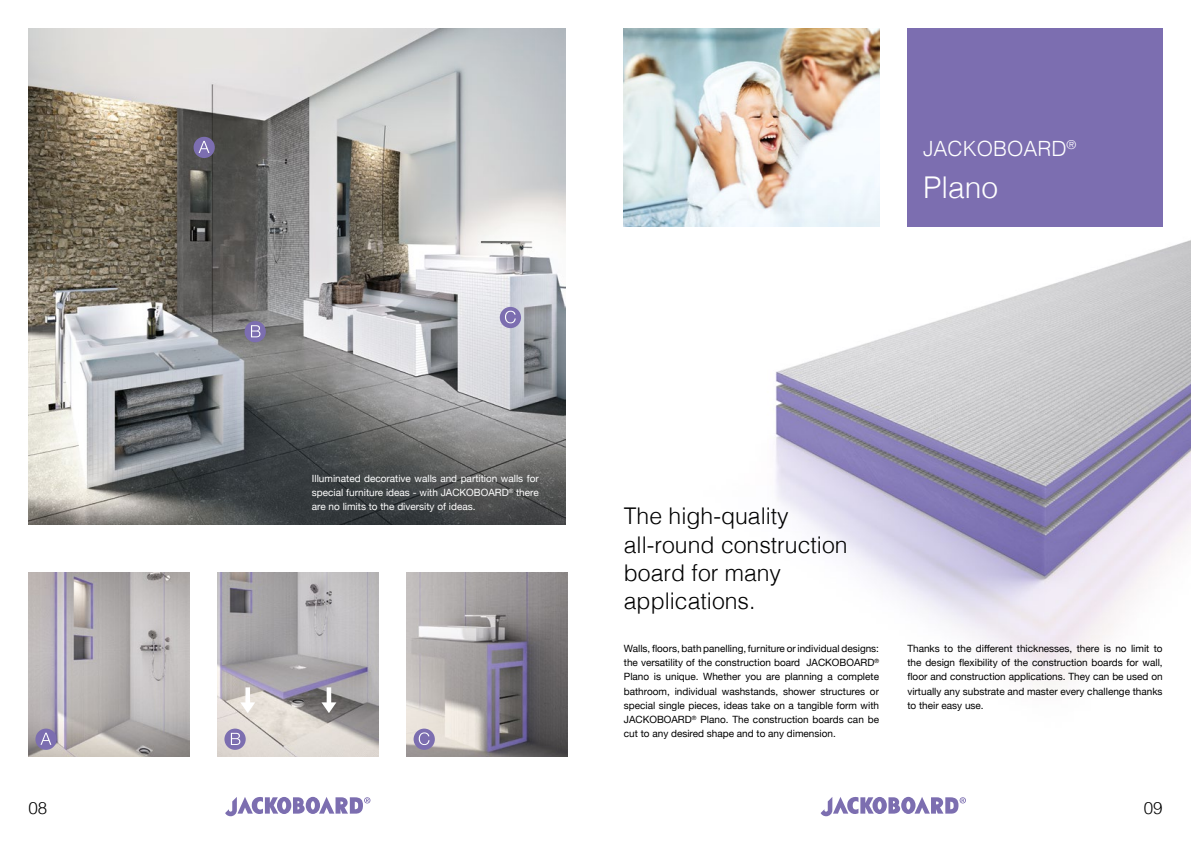
<style>
.page{position:relative;width:1191px;height:842px;background:#fff}
.page>*{position:absolute;margin:0;border:0;box-sizing:border-box;transform-origin:0 0}
.t1{font:300 30px "Helvetica";color:#fff}
.t2{font:300 23px/28.3px "Helvetica";color:#000}
.t3{font:300 21px "Helvetica";color:#fff}
.t4{font:300 17px "Helvetica";color:#000}
.t5{font:10px/14.2px "Helvetica Neue";color:#000;text-align:justify}
.t6{font:10px/14.2px "Helvetica Neue";color:#fff;text-align:justify}
</style>
<div class="page">
<img style="left:623px;top:210px;width:568px;height:475px">
<img style="left:624px;top:28px;width:255px;height:199px">
<div style="left:907px;top:28px;width:255px;height:199px;background:#7c6eb0"></div>
<img style="left:28px;top:28px;width:537px;height:496px">
<img style="left:28px;top:573px;width:161px;height:184px">
<img style="left:217px;top:573px;width:161px;height:184px">
<img style="left:406px;top:573px;width:161px;height:184px">
<svg style="left:225px;top:796px;width:145px;height:20px"></svg>
<svg style="left:820px;top:796px;width:146px;height:20px"></svg>
<div style="left:35px;top:729px;width:22px;height:21px;background:#7c6eb0;border-radius:50%"></div>
<svg style="left:40px;top:733px;width:11px;height:12px"></svg>
<div style="left:193px;top:137px;width:22px;height:21px;background:#7c6eb0;border-radius:50%"></div>
<svg style="left:198px;top:141px;width:11px;height:12px"></svg>
<svg style="left:224px;top:729px;width:22px;height:21px"></svg>
<svg style="left:231px;top:733px;width:9px;height:12px"></svg>
<div style="left:244px;top:321px;width:22px;height:21px;background:#7c6eb0;border-radius:50%"></div>
<svg style="left:251px;top:325px;width:9px;height:12px"></svg>
<div style="left:413px;top:729px;width:22px;height:21px;background:#7c6eb0;border-radius:50%"></div>
<svg style="left:419px;top:732px;width:10px;height:13px"></svg>
<div style="left:500px;top:307px;width:21px;height:21px;background:#7c6eb0;border-radius:50%"></div>
<svg style="left:505px;top:311px;width:11px;height:12px"></svg>
<svg style="left:321px;top:687px;width:15px;height:26px"></svg>
<svg style="left:240px;top:687px;width:15px;height:26px"></svg>
<p class="t4" style="left:28px;top:793px;width:20px">08</p>
<p class="t3" style="left:923px;top:131px;width:155px">JACKOBOARD<sup>®</sup></p>
<p class="t1" style="left:923px;top:162px;width:77px">Plano</p>
<p class="t6" style="left:312px;top:472px;width:228px">Illuminated decorative walls and partition walls for special furniture ideas - with JACKOBOARD<sup>®</sup> there are no limits to the diversity of ideas.</p>
<p class="t2" style="left:624px;top:500px;width:225px">The high-quality all-round construction board for many applications.</p>
<p class="t5" style="left:624px;top:642px;width:257px">Walls, floors, bath panelling, furniture or individual designs: the versatility of the construction board JACKOBOARD<sup>® </sup>Plano is unique. Whether you are planning a complete bathroom, individual washstands, shower structures or special single pieces, ideas take on a tangible form with JACKOBOARD<sup>®</sup> Plano. The construction boards can be cut to any desired shape and to any dimension.</p>
<p class="t5" style="left:907px;top:642px;width:257px">Thanks to the different thicknesses, there is no limit to the design flexibility of the construction boards for wall, floor and construction applications. They can be used on virtually any substrate and master every challenge thanks to their easy use.</p>
<p class="t4" style="left:1143px;top:793px;width:20px">09</p>
</div>
